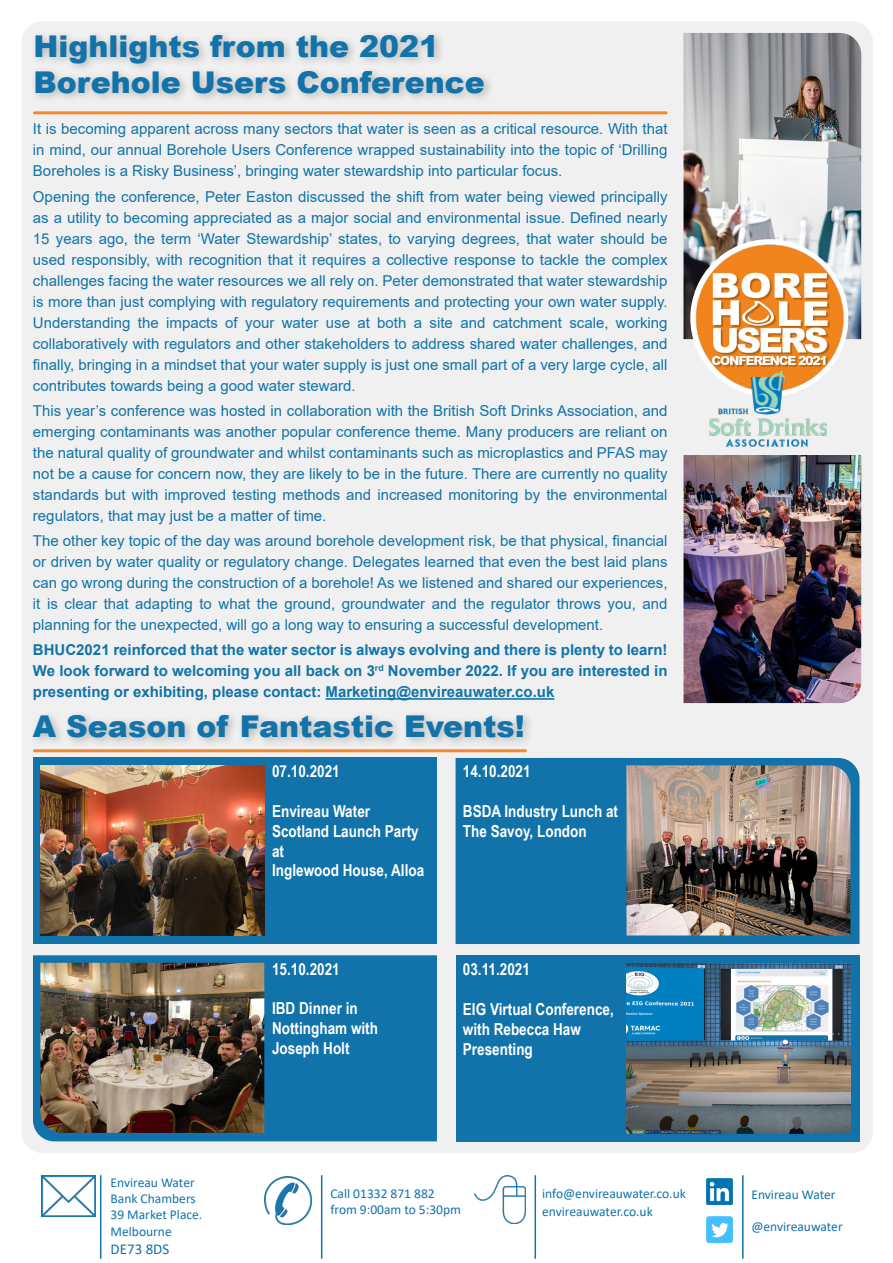
<style>
.page{position:relative;width:893px;height:1263px;background:#fff}
.page>*{position:absolute;margin:0;border:0;box-sizing:border-box;transform-origin:0 0}
.t1{font:900 30px "Arial";color:#1173aa}
.t2{font:700 16.5px/19.8px "Arial Narrow";color:#fff}
.t3{font:15px/21px "Arial";color:#1173aa;text-align:justify}
.t4{font:700 15px/21px "Arial";color:#1173aa;text-align:justify}
.t5{font:15px "Calibri";color:#1173aa}
.t6{font:13.5px "Calibri";color:#1173aa}
</style>
<div class="page">
<div style="left:21px;top:21px;width:852px;height:1132px;background:#edeeed;border-radius:21px"></div>
<hr style="left:100px;top:1175px;width:1px;height:84px;background:#1173aa">
<hr style="left:321px;top:1175px;width:1px;height:84px;background:#1173aa">
<hr style="left:534px;top:1175px;width:2px;height:84px;background:#1173aa">
<hr style="left:742px;top:1175px;width:2px;height:84px;background:#1173aa">
<img style="left:41px;top:1175px;width:54px;height:42px">
<img style="left:265px;top:1177px;width:46px;height:47px">
<img style="left:475px;top:1175px;width:50px;height:48px">
<img style="left:706px;top:1179px;width:26px;height:25px">
<img style="left:706px;top:1217px;width:26px;height:25px">
<div style="left:31px;top:29px;width:464px;height:75px;background:#231f20;opacity:.27"></div>
<hr style="left:34px;top:111px;width:632px;height:3px;background:#f5892d">
<div style="left:29px;top:710px;width:505px;height:39px;background:#231f20;opacity:.27"></div>
<hr style="left:34px;top:749px;width:491px;height:3px;background:#f5892d">
<hr style="left:326px;top:698px;width:228px;height:2px;background:#1173aa">
<img style="left:683px;top:455px;width:178px;height:248px">
<img style="left:683px;top:33px;width:178px;height:306px">
<img style="left:691px;top:244px;width:159px;height:128px">
<div style="left:33px;top:758px;width:404px;height:186px;background:#1173aa"></div>
<img style="left:40px;top:765px;width:224px;height:170px">
<div style="left:33px;top:955px;width:404px;height:186px;background:#1173aa"></div>
<img style="left:40px;top:963px;width:224px;height:170px">
<div style="left:456px;top:758px;width:403px;height:186px;background:#1173aa"></div>
<img style="left:626px;top:765px;width:224px;height:170px">
<div style="left:456px;top:955px;width:403px;height:186px;background:#1173aa"></div>
<img style="left:626px;top:963px;width:224px;height:170px">
<img style="left:709px;top:371px;width:117px;height:76px">
<p class="t1" style="left:34px;top:24px;width:407px">Highlights from the 2021</p>
<p class="t1" style="left:34px;top:60px;width:453px">Borehole Users Conference</p>
<p class="t3" style="left:33px;top:118px;width:636px">It is becoming apparent across many sectors that water is seen as a critical resource. With that in mind, our annual Borehole Users Conference wrapped sustainability into the topic of ‘Drilling Boreholes is a Risky Business’, bringing water stewardship into particular focus.</p>
<p class="t3" style="left:33px;top:186px;width:636px">Opening the conference, Peter Easton discussed the shift from water being viewed principally as a utility to becoming appreciated as a major social and environmental issue. Defined nearly 15 years ago, the term ‘Water Stewardship’ states, to varying degrees, that water should be used responsibly, with recognition that it requires a collective response to tackle the complex challenges facing the water resources we all rely on. Peter demonstrated that water stewardship is more than just complying with regulatory requirements and protecting your own water supply.<br>Understanding the impacts of your water use at both a site and catchment scale, working collaboratively with regulators and other stakeholders to address shared water challenges, and finally, bringing in a mindset that your water supply is just one small part of a very large cycle, all contributes towards being a good water steward.</p>
<p class="t3" style="left:33px;top:400px;width:636px">This year’s conference was hosted in collaboration with the British Soft Drinks Association, and emerging contaminants was another popular conference theme. Many producers are reliant on the natural quality of groundwater and whilst contaminants such as microplastics and PFAS may not be a cause for concern now, they are likely to be in the future. There are currently no quality standards but with improved testing methods and increased monitoring by the environmental regulators, that may just be a matter of time.</p>
<p class="t3" style="left:33px;top:530px;width:636px">The other key topic of the day was around borehole development risk, be that physical, financial or driven by water quality or regulatory change. Delegates learned that even the best laid plans can go wrong during the construction of a borehole! As we listened and shared our experiences, it is clear that adapting to what the ground, groundwater and the regulator throws you, and planning for the unexpected, will go a long way to ensuring a successful development.</p>
<p class="t4" style="left:33px;top:640px;width:636px">BHUC2021 reinforced that the water sector is always evolving and there is plenty to learn!<br>We look forward to welcoming you all back on 3<sup>rd</sup> November 2022. If you are interested in presenting or exhibiting, please contact: Marketing@envireauwater.co.uk</p>
<p class="t1" style="left:33px;top:705px;width:493px">A Season of Fantastic Events!</p>
<p class="t6" style="left:111px;top:1173px;width:86px">Envireau Water</p>
<p class="t6" style="left:111px;top:1189px;width:87px">Bank Chambers</p>
<p class="t6" style="left:111px;top:1205px;width:93px">39 Market Place.</p>
<p class="t6" style="left:111px;top:1222px;width:63px">Melbourne</p>
<p class="t5" style="left:111px;top:1238px;width:60px">DE73 8DS</p>
<p class="t2" style="left:272px;top:761px;width:69px">07.10.2021</p>
<p class="t2" style="left:272px;top:800px;width:148px">Envireau Water<br>Scotland Launch Party at</p>
<p class="t2" style="left:272px;top:860px;width:154px">Inglewood House, Alloa</p>
<p class="t2" style="left:272px;top:958px;width:69px">15.10.2021</p>
<p class="t2" style="left:272px;top:998px;width:107px">IBD Dinner in<br>Nottingham with<br>Joseph Holt</p>
<p class="t2" style="left:463px;top:761px;width:69px">14.10.2021</p>
<p class="t2" style="left:463px;top:800px;width:157px">BSDA Industry Lunch at<br>The Savoy, London</p>
<p class="t2" style="left:463px;top:959px;width:68px">03.11.2021</p>
<p class="t2" style="left:463px;top:998px;width:152px">EIG Virtual Conference, with Rebecca Haw<br>Presenting</p>
<p class="t6" style="left:330px;top:1184px;width:106px">Call 01332 871 882</p>
<p class="t6" style="left:330px;top:1200px;width:132px">from 9:00am to 5:30pm</p>
<p class="t6" style="left:542px;top:1184px;width:145px">info@envireauwater.co.uk</p>
<p class="t6" style="left:542px;top:1202px;width:112px">envireauwater.co.uk</p>
<p class="t6" style="left:751px;top:1185px;width:86px">Envireau Water</p>
<p class="t6" style="left:751px;top:1217px;width:93px">@envireauwater</p>
</div>
